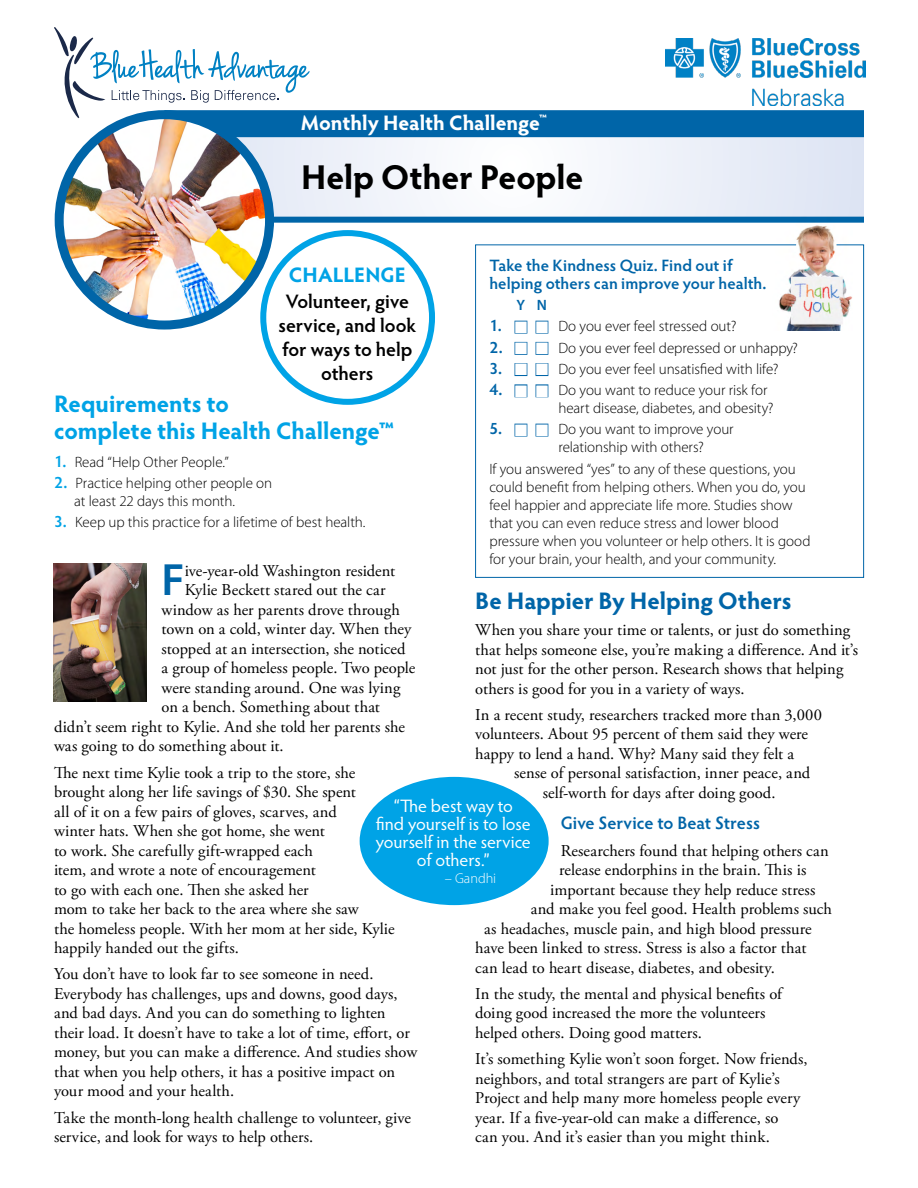
<style>
.page{position:relative;width:918px;height:1188px;background:#fff}
.page>*{position:absolute;margin:0;border:0;box-sizing:border-box;transform-origin:0 0}
.t1{font:600 45.45px "Myriad Pro";color:#0065a8}
.t2{font:700 34.5px "Hypatia Sans Pro";letter-spacing:-.005em;color:#000}
.t3{font:700 24px/27px "Hypatia Sans Pro";letter-spacing:-.005em;color:#00a3e6}
.t4{font:700 24px "Hypatia Sans Pro";color:#0065a8}
.t5{font:700 21px "Hypatia Sans Pro";color:#fff}
.t6{font:700 21px "Hypatia Sans Pro";letter-spacing:.005em;color:#00a3e6}
.t7{font:600 19.5px/24px "Hypatia Sans Pro";letter-spacing:-.005em;color:#000;text-align:center}
.t8{font:18px/18px "Hypatia Sans Pro";letter-spacing:-.005em;color:#fff;text-align:center}
.t9{font:600 18px "Hypatia Sans Pro";color:#0065a8}
.t10{font:16.5px/19.5px "Adobe Garamond Pro";letter-spacing:.005em;color:#000}
.t11{font:600 16.5px/18px "Hypatia Sans Pro";letter-spacing:.005em;color:#0065a8}
.t12{font:300 15px/18px "Myriad Pro";letter-spacing:-.005em;color:#000}
.t13{font:600 15px "Myriad Pro";color:#0065a8}
.t14{font:300 14.25px "Myriad Pro";letter-spacing:-.005em;color:#fff}
.s1{font-family:"Hypatia Sans Pro";font-weight:600;font-size:16.5px;color:#0065a8}
.s2{color:#fff}
.s3{font-family:"Hypatia Sans Pro";font-weight:600;font-size:16.5px;color:#00a3e6}
</style>
<div class="page">
<svg style="left:54px;top:27px;width:256px;height:91px"></svg>
<img style="left:665px;top:38px;width:201px;height:67px">
<div style="left:514px;top:321px;width:13px;height:13px;border:2px solid #0065a8"></div>
<div style="left:535px;top:321px;width:13px;height:13px;border:2px solid #0065a8"></div>
<div style="left:514px;top:342px;width:13px;height:13px;border:2px solid #0065a8"></div>
<div style="left:535px;top:342px;width:13px;height:13px;border:2px solid #0065a8"></div>
<div style="left:514px;top:363px;width:13px;height:13px;border:2px solid #0065a8"></div>
<div style="left:535px;top:363px;width:13px;height:13px;border:2px solid #0065a8"></div>
<div style="left:514px;top:384px;width:13px;height:13px;border:2px solid #0065a8"></div>
<div style="left:535px;top:384px;width:13px;height:13px;border:2px solid #0065a8"></div>
<div style="left:514px;top:424px;width:13px;height:13px;border:2px solid #0065a8"></div>
<div style="left:535px;top:424px;width:13px;height:13px;border:2px solid #0065a8"></div>
<div style="left:475px;top:244px;width:389px;height:334px;border:1px solid #0065a8"></div>
<svg style="left:230px;top:137px;width:634px;height:80px"></svg>
<div style="left:164px;top:110px;width:700px;height:27px;background:#0065a8"></div>
<img style="left:59px;top:115px;width:211px;height:210px;border-radius:105px">
<div style="left:55px;top:110px;width:219px;height:220px;border:9px solid #0065a8;border-radius:50%"></div>
<div style="left:269px;top:217px;width:595px;height:6px;background:#0065a8"></div>
<div style="left:260px;top:230px;width:175px;height:175px;border:6px solid #00a3e6;border-radius:50%"></div>
<img style="left:54px;top:564px;width:92px;height:138px">
<img style="left:772px;top:222px;width:80px;height:109px">
<div style="left:360px;top:777px;width:189px;height:128px;background:#00a3e6;border-radius:50%"></div>
<p class="t5" style="left:301px;top:108px;width:248px">Monthly Health Challenge<sup>™</sup></p>
<h2 class="t2" style="left:301px;top:153px;width:283px">Help Other People</h2>
<p class="t11" style="left:489px;top:255px;width:279px">Take the Kindness Quiz. Find out if helping others can improve your health.</p>
<p class="t13" style="left:517px;top:296px;width:32px">Y N</p>
<p class="t12" style="left:489px;top:317px;width:249px"><span class="s1">1.</span> <span class="s2">■</span> <span class="s2">■</span> Do you ever feel stressed out?</p>
<p class="t12" style="left:489px;top:338px;width:310px"><span class="s1">2.</span> <span class="s2">■</span> <span class="s2">■</span> Do you ever feel depressed or unhappy?</p>
<p class="t12" style="left:489px;top:360px;width:291px"><span class="s1">3.</span> <span class="s2">■</span> <span class="s2">■</span> Do you ever feel unsatisfied with life?</p>
<p class="t12" style="left:558px;top:381px;width:216px;text-indent:-69px"><span class="s1">4.</span> <span class="s2">■</span> <span class="s2">■</span> Do you want to reduce your risk for heart disease, diabetes, and obesity?</p>
<p class="t12" style="left:558px;top:420px;width:177px;text-indent:-69px"><span class="s1">5.</span> <span class="s2">■</span> <span class="s2">■</span> Do you want to improve your relationship with others?</p>
<p class="t12" style="left:489px;top:459px;width:323px">If you answered “yes” to any of these questions, you could benefit from helping others. When you do, you feel happier and appreciate life more. Studies show that you can even reduce stress and lower blood pressure when you volunteer or help others. It is good for your brain, your health, and your community.</p>
<p class="t6" style="left:289px;top:260px;width:118px">CHALLENGE</p>
<p class="t7" style="left:279px;top:288px;width:139px">Volunteer, give service, and look for ways to help others</p>
<h3 class="t3" style="left:54px;top:389px;width:342px">Requirements to<br>complete this Health Challenge™</h3>
<p class="t12" style="left:54px;top:452px;width:176px"><span class="s3">1.</span> Read “Help Other People.”</p>
<p class="t12" style="left:74px;top:474px;width:200px;text-indent:-20px"><span class="s3">2.</span> Practice helping other people on at least 22 days this month.</p>
<p class="t12" style="left:54px;top:513px;width:313px"><span class="s3">3.</span> Keep up this practice for a lifetime of best health.</p>
<h1 class="t1" style="left:162px;top:551px;width:25px">F</h1>
<p class="t10" style="left:185px;top:561px;width:212px">ive-year-old Washington resident</p>
<p class="t10" style="left:185px;top:581px;width:202px">Kylie Beckett stared out the car</p>
<p class="t10" style="left:162px;top:600px;width:240px">window as her parents drove through</p>
<p class="t10" style="left:162px;top:620px;width:251px">town on a cold, winter day. When they</p>
<p class="t10" style="left:162px;top:639px;width:246px">stopped at an intersection, she noticed</p>
<p class="t10" style="left:162px;top:659px;width:255px">a group of homeless people. Two people</p>
<p class="t10" style="left:162px;top:678px;width:240px">were standing around. One was lying</p>
<p class="t10" style="left:162px;top:698px;width:220px">on a bench. Something about that</p>
<p class="t10" style="left:54px;top:717px;width:352px">didn’t seem right to Kylie. And she told her parents she</p>
<p class="t10" style="left:54px;top:737px;width:231px">was going to do something about it.</p>
<p class="t10" style="left:54px;top:763px;width:342px">The next time Kylie took a trip to the store, she brought along her life savings of $30. She spent<br>all of it on a few pairs of gloves, scarves, and<br>winter hats. When she got home, she went<br>to work. She carefully gift-wrapped each<br>item, and wrote a note of encouragement<br>to go with each one. Then she asked her<br>mom to take her back to the area where she saw<br>the homeless people. With her mom at her side, Kylie happily handed out the gifts.</p>
<p class="t10" style="left:54px;top:965px;width:365px">You don’t have to look far to see someone in need.<br>Everybody has challenges, ups and downs, good days, and bad days. And you can do something to lighten their load. It doesn’t have to take a lot of time, effort, or money, but you can make a difference. And studies show that when you help others, it has a positive impact on your mood and your health.</p>
<p class="t10" style="left:54px;top:1108px;width:358px">Take the month-long health challenge to volunteer, give service, and look for ways to help others.</p>
<h3 class="t4" style="left:475px;top:584px;width:318px">Be Happier By Helping Others</h3>
<p class="t10" style="left:475px;top:621px;width:384px">When you share your time or talents, or just do something that helps someone else, you’re making a difference. And it’s not just for the other person. Research shows that helping others is good for you in a variety of ways.</p>
<p class="t10" style="left:475px;top:705px;width:348px">In a recent study, researchers tracked more than 3,000 volunteers. About 95 percent of them said they were happy to lend a hand. Why? Many said they felt a</p>
<p class="t10" style="left:514px;top:764px;width:298px;text-align:center">sense of personal satisfaction, inner peace, and self-worth for days after doing good.</p>
<p class="t9" style="left:561px;top:811px;width:201px">Give Service to Beat Stress</p>
<p class="t10" style="left:561px;top:841px;width:270px">Researchers found that helping others can</p>
<p class="t10" style="left:559px;top:861px;width:249px">release endorphins in the brain. This is</p>
<p class="t10" style="left:550px;top:880px;width:267px">important because they help reduce stress</p>
<p class="t10" style="left:531px;top:900px;width:303px">and make you feel good. Health problems such</p>
<p class="t10" style="left:484px;top:919px;width:329px">as headaches, muscle pain, and high blood pressure</p>
<p class="t10" style="left:475px;top:939px;width:333px">have been linked to stress. Stress is also a factor that</p>
<p class="t10" style="left:475px;top:958px;width:301px">can lead to heart disease, diabetes, and obesity.</p>
<p class="t10" style="left:475px;top:984px;width:308px">In the study, the mental and physical benefits of doing good increased the more the volunteers helped others. Doing good matters.</p>
<p class="t10" style="left:475px;top:1050px;width:334px">It’s something Kylie won’t soon forget. Now friends, neighbors, and total strangers are part of Kylie’s Project and help many more homeless people every year. If a five-year-old can make a difference, so<br>can you. And it’s easier than you might think.</p>
<p class="t8" style="left:376px;top:797px;width:156px">“The best way to<br>find yourself is to lose yourself in the service of others.”</p>
<p class="t14" style="left:445px;top:870px;width:53px">– Gandhi</p>
</div>
